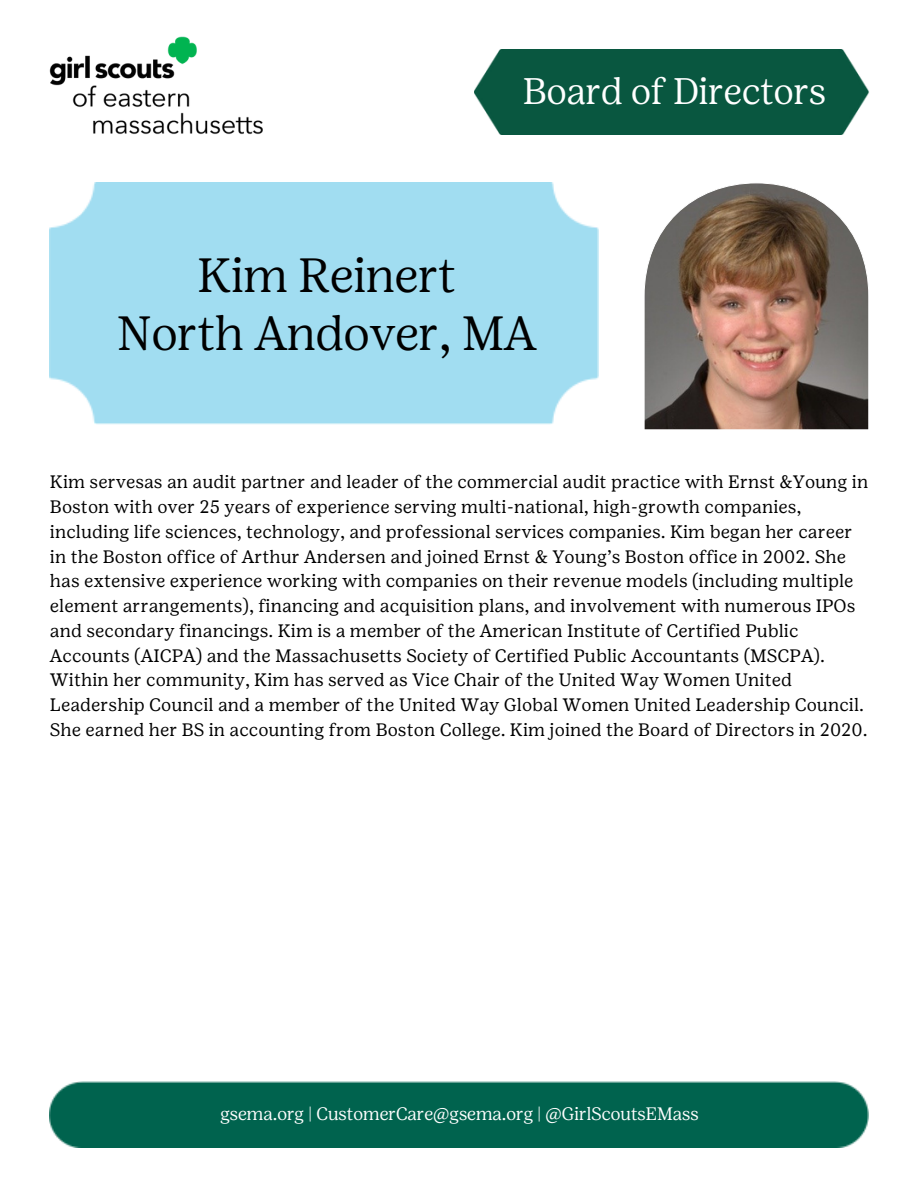
<style>
.page{position:relative;width:918px;height:1188px;background:#fff}
.page>*{position:absolute;margin:0;border:0;box-sizing:border-box;transform-origin:0 0}
.t1{font:300 48px "Girl Scout Display";color:#000}
.t2{font:300 36.9px "Girl Scout Display";color:#fff}
.t3{font:18px/24.8px "Girl Scout Text";color:#000}
.t4{font:300 18px "Girl Scout Display";color:#fff}
</style>
<div class="page">
<img style="left:49px;top:36px;width:214px;height:99px">
<div style="left:475px;top:49px;width:394px;height:86px;background:#095740"></div>
<svg style="left:644px;top:183px;width:225px;height:247px;background:#8d766a"></svg>
<div style="left:50px;top:182px;width:549px;height:242px;background:#a1ddf1"></div>
<div style="left:50px;top:1081px;width:819px;height:66px;background:#00634e"></div>
<p class="t2" style="left:523px;top:69px;width:305px">Board of Directors</p>
<p class="t1" style="left:198px;top:247px;width:260px">Kim Reinert</p>
<p class="t1" style="left:117px;top:305px;width:421px">North Andover, MA</p>
<p class="t3" style="left:50px;top:470px;width:820px">Kim servesas an audit partner and leader of the commercial audit practice with Ernst &amp;Young in Boston with over 25 years of experience serving multi-national, high-growth companies, including life sciences, technology, and professional services companies. Kim began her career in the Boston office of Arthur Andersen and joined Ernst &amp; Young’s Boston office in 2002. She has extensive experience working with companies on their revenue models (including multiple element arrangements), financing and acquisition plans, and involvement with numerous IPOs and secondary financings. Kim is a member of the American Institute of Certified Public Accounts (AICPA) and the Massachusetts Society of Certified Public Accountants (MSCPA).</p>
<p class="t3" style="left:50px;top:668px;width:819px">Within her community, Kim has served as Vice Chair of the United Way Women United<br>Leadership Council and a member of the United Way Global Women United Leadership Council.<br>She earned her BS in accounting from Boston College. Kim joined the Board of Directors in 2020.</p>
<p class="t4" style="left:220px;top:1103px;width:480px">gsema.org | CustomerCare@gsema.org | @GirlScoutsEMass</p>
</div>
